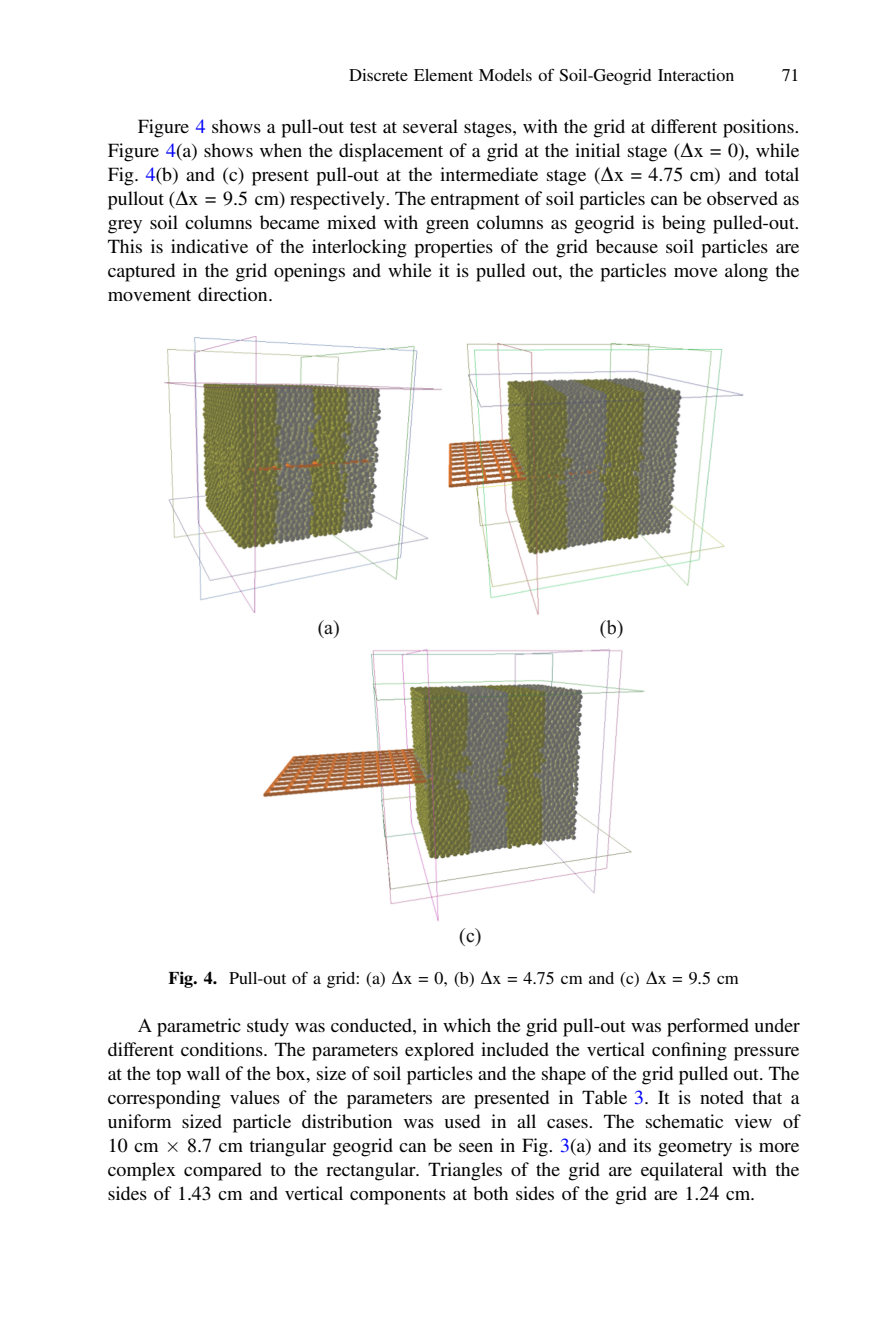
<style>
.page{position:relative;width:879px;height:1333px;background:#fff}
.page>*{position:absolute;margin:0;border:0;box-sizing:border-box;transform-origin:0 0}
.t1{font:20px/24px "Cbbvpf Adv TT5 ada 87 cc";color:#000;text-align:justify}
.t2{font:20px "Vpkdkt Times New Roman";color:#131413}
.t3{font:18px "Cbbvpf Adv TT5 ada 87 cc";color:#000}
.s1{color:#00f}
.s2{font-family:"Dsrpps Adv PSMP13"}
.s3{font-family:"Jhdgwg Adv T Teeee 58 d 9.B"}
.s4{font-family:"Jlpnhc Adv TT5 ada 87 cc+fb"}
</style>
<div class="page">
<img style="left:164px;top:336px;width:579px;height:585px">
<p class="t3" style="left:349px;top:69px;width:387px">Discrete Element Models of Soil-Geogrid Interaction</p>
<p class="t3" style="left:781px;top:69px;width:19px">71</p>
<p class="t1" style="left:108px;top:116px;width:693px;text-indent:30px">Figure <span class="s1">4</span> shows a pull-out test at several stages, with the grid at different positions.<br>Figure <span class="s1">4</span>(a) shows when the displacement of a grid at the initial stage (<span class="s2">D</span>x = 0), while Fig. <span class="s1">4</span>(b) and (c) present pull-out at the intermediate stage (<span class="s2">D</span>x = 4.75 cm) and total pullout (<span class="s2">D</span>x = 9.5 cm) respectively. The entrapment of soil particles can be observed as grey soil columns became mixed with green columns as geogrid is being pulled-out.<br>This is indicative of the interlocking properties of the grid because soil particles are captured in the grid openings and while it is pulled out, the particles move along the movement direction.</p>
<p class="t2" style="left:318px;top:616px;width:24px">(a)</p>
<p class="t2" style="left:600px;top:616px;width:25px">(b)</p>
<p class="t2" style="left:459px;top:923px;width:24px">(c)</p>
<p class="t3" style="left:168px;top:971px;width:572px"><span class="s3">Fig. 4.</span> Pull-out of a grid: (a) <span class="s2">D</span>x = 0, (b) <span class="s2">D</span>x = 4.75 cm and (c) <span class="s2">D</span>x = 9.5 cm</p>
<p class="t1" style="left:108px;top:1015px;width:693px;text-indent:30px">A parametric study was conducted, in which the grid pull-out was performed under different conditions. The parameters explored included the vertical con<span class="s4">fi</span>ning pressure at the top wall of the box, size of soil particles and the shape of the grid pulled out. The corresponding values of the parameters are presented in Table <span class="s1">3</span>. It is noted that a uniform sized particle distribution was used in all cases. The schematic view of 10 cm</p>
<p class="t1" style="left:108px;top:1135px;width:693px;text-indent:79px">8.7 cm triangular geogrid can be seen in Fig. <span class="s1">3</span>(a) and its geometry is more complex compared to the rectangular. Triangles of the grid are equilateral with the sides of 1.43 cm and vertical components at both sides of the grid are 1.24 cm.</p>
</div>
